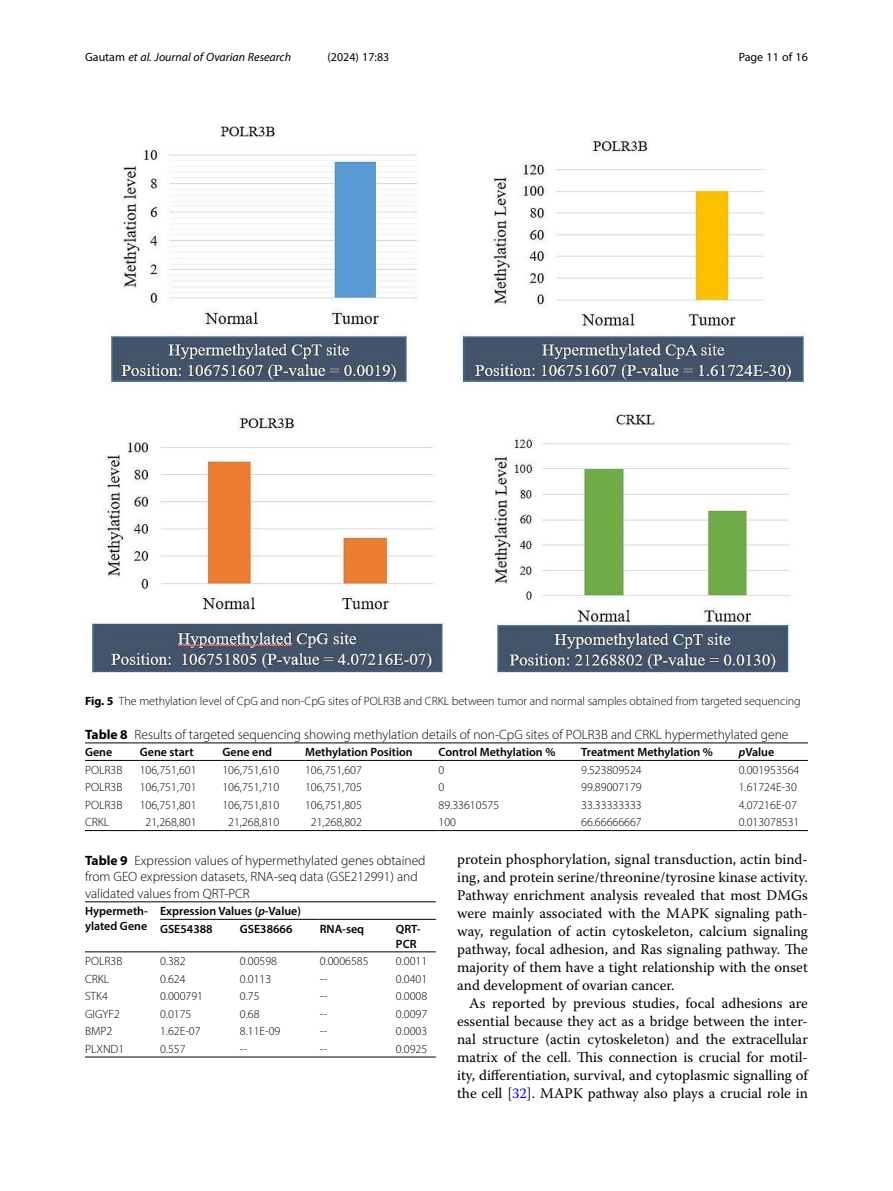
<style>
.page{position:relative;width:893px;height:1191px;background:#fff}
.page>*{position:absolute;margin:0;border:0;box-sizing:border-box;transform-origin:0 0}
.Body_Text_Indent{font:14.7px/18px "Warnock Pro";color:#000;text-align:justify}
.Table_Caption{font:300 13.5px/16.5px "Myriad Pro";color:#000}
.Table_Body{font:300 12px "Myriad Pro";color:#000}
.Table_Head{font:600 12px/15px "Myriad Pro";color:#000}
.Figure_Caption{font:300 12px "Myriad Pro";color:#000}
.t1{font:italic 12px "Myriad Pro";color:#000}
.t2{font:12px "Myriad Pro";color:#000}
.s1{font-style:normal}
.s2{font-weight:700}
.s3{font-style:italic}
.s4{color:#00f}
</style>
<div class="page">
<hr style="left:85px;top:760px;width:55px;height:1px;background:#000">
<hr style="left:140px;top:742px;width:82px;height:1px;background:#000">
<hr style="left:140px;top:760px;width:82px;height:1px;background:#000">
<hr style="left:222px;top:742px;width:83px;height:1px;background:#000">
<hr style="left:222px;top:760px;width:83px;height:1px;background:#000">
<hr style="left:305px;top:742px;width:134px;height:1px;background:#000">
<hr style="left:305px;top:760px;width:134px;height:1px;background:#000">
<hr style="left:439px;top:742px;width:142px;height:1px;background:#000">
<hr style="left:439px;top:760px;width:142px;height:1px;background:#000">
<hr style="left:581px;top:742px;width:158px;height:1px;background:#000">
<hr style="left:581px;top:760px;width:158px;height:1px;background:#000">
<hr style="left:739px;top:742px;width:69px;height:1px;background:#000">
<hr style="left:739px;top:760px;width:69px;height:1px;background:#000">
<hr style="left:85px;top:830px;width:55px;height:1px;background:#000">
<hr style="left:140px;top:830px;width:82px;height:1px;background:#000">
<hr style="left:222px;top:830px;width:83px;height:1px;background:#000">
<hr style="left:305px;top:830px;width:134px;height:1px;background:#000">
<hr style="left:439px;top:830px;width:142px;height:1px;background:#000">
<hr style="left:581px;top:830px;width:158px;height:1px;background:#000">
<hr style="left:739px;top:830px;width:69px;height:1px;background:#000">
<hr style="left:85px;top:742px;width:55px;height:1px;background:#000">
<hr style="left:85px;top:951px;width:75px;height:1px;background:#000">
<hr style="left:160px;top:951px;width:80px;height:1px;background:#000">
<hr style="left:240px;top:951px;width:80px;height:1px;background:#000">
<hr style="left:320px;top:951px;width:76px;height:1px;background:#000">
<hr style="left:396px;top:951px;width:40px;height:1px;background:#000">
<hr style="left:85px;top:1056px;width:75px;height:1px;background:#000">
<hr style="left:160px;top:1056px;width:80px;height:1px;background:#000">
<hr style="left:240px;top:1056px;width:80px;height:1px;background:#000">
<hr style="left:320px;top:1056px;width:76px;height:1px;background:#000">
<hr style="left:396px;top:1056px;width:40px;height:1px;background:#000">
<hr style="left:85px;top:901px;width:75px;height:1px;background:#000">
<hr style="left:160px;top:901px;width:80px;height:1px;background:#000">
<hr style="left:240px;top:901px;width:80px;height:1px;background:#000">
<hr style="left:320px;top:901px;width:76px;height:1px;background:#000">
<hr style="left:396px;top:901px;width:40px;height:1px;background:#000">
<hr style="left:160px;top:919px;width:80px;height:1px;background:#000">
<hr style="left:240px;top:919px;width:80px;height:1px;background:#000">
<hr style="left:320px;top:919px;width:76px;height:1px;background:#000">
<hr style="left:396px;top:919px;width:40px;height:1px;background:#000">
<img style="left:91px;top:126px;width:714px;height:550px">
<p class="t1" style="left:85px;top:50px;width:208px"><span class="s1">Gautam</span> et al. Journal of Ovarian Research</p>
<p class="t2" style="left:328px;top:50px;width:63px">(2024) 17:83</p>
<p class="t2" style="left:739px;top:50px;width:71px">Page 11 of 16</p>
<p class="Figure_Caption" style="left:85px;top:693px;width:717px"><span class="s2">Fig. 5</span> The methylation level of CpG and non-CpG sites of POLR3B and CRKL between tumor and normal samples obtained from targeted sequencing</p>
<p class="Table_Caption" style="left:85px;top:726px;width:705px"><span class="s2">Table 8</span> Results of targeted sequencing showing methylation details of non-CpG sites of POLR3B and CRKL hypermethylated gene</p>
<p class="Table_Head" style="left:85px;top:744px;width:29px">Gene</p>
<p class="Table_Head" style="left:140px;top:744px;width:55px">Gene start</p>
<p class="Table_Head" style="left:222px;top:744px;width:51px">Gene end</p>
<p class="Table_Head" style="left:305px;top:744px;width:109px">Methylation Position</p>
<p class="Table_Head" style="left:439px;top:744px;width:118px">Control Methylation %</p>
<p class="Table_Head" style="left:581px;top:744px;width:133px">Treatment Methylation %</p>
<p class="Table_Head" style="left:739px;top:744px;width:37px"><span class="s3">p</span>Value</p>
<p class="Table_Body" style="left:85px;top:762px;width:39px">POLR3B</p>
<p class="Table_Body" style="left:140px;top:762px;width:58px">106,751,601</p>
<p class="Table_Body" style="left:222px;top:762px;width:58px">106,751,610</p>
<p class="Table_Body" style="left:305px;top:762px;width:58px">106,751,607</p>
<p class="Table_Body" style="left:439px;top:762px;width:7px">0</p>
<p class="Table_Body" style="left:581px;top:762px;width:62px">9.523809524</p>
<p class="Table_Body" style="left:739px;top:762px;width:62px">0.001953564</p>
<p class="Table_Body" style="left:85px;top:780px;width:39px">POLR3B</p>
<p class="Table_Body" style="left:140px;top:780px;width:58px">106,751,701</p>
<p class="Table_Body" style="left:222px;top:780px;width:58px">106,751,710</p>
<p class="Table_Body" style="left:305px;top:780px;width:58px">106,751,705</p>
<p class="Table_Body" style="left:439px;top:780px;width:7px">0</p>
<p class="Table_Body" style="left:581px;top:780px;width:62px">99.89007179</p>
<p class="Table_Body" style="left:739px;top:780px;width:60px">1.61724E-30</p>
<p class="Table_Body" style="left:85px;top:797px;width:39px">POLR3B</p>
<p class="Table_Body" style="left:140px;top:797px;width:58px">106,751,801</p>
<p class="Table_Body" style="left:222px;top:797px;width:58px">106,751,810</p>
<p class="Table_Body" style="left:305px;top:797px;width:58px">106,751,805</p>
<p class="Table_Body" style="left:439px;top:797px;width:62px">89.33610575</p>
<p class="Table_Body" style="left:581px;top:797px;width:62px">33.33333333</p>
<p class="Table_Body" style="left:739px;top:797px;width:60px">4.07216E-07</p>
<p class="Table_Body" style="left:85px;top:815px;width:26px">CRKL</p>
<p class="Table_Body" style="left:146px;top:815px;width:53px">21,268,801</p>
<p class="Table_Body" style="left:228px;top:815px;width:53px">21,268,810</p>
<p class="Table_Body" style="left:311px;top:815px;width:53px">21,268,802</p>
<p class="Table_Body" style="left:439px;top:815px;width:19px">100</p>
<p class="Table_Body" style="left:581px;top:815px;width:62px">66.66666667</p>
<p class="Table_Body" style="left:739px;top:815px;width:62px">0.013078531</p>
<p class="Table_Caption" style="left:85px;top:851px;width:342px"><span class="s2">Table 9</span> Expression values of hypermethylated genes obtained from GEO expression datasets, RNA-seq data (GSE212991) and validated values from QRT-PCR</p>
<p class="Table_Head" style="left:85px;top:903px;width:64px">Hypermeth&shy;ylated Gene</p>
<p class="Table_Head" style="left:160px;top:903px;width:142px">Expression Values (<span class="s3">p</span>-Value)</p>
<p class="Body_Text_Indent" style="left:457px;top:850px;width:352px">protein phosphorylation, signal transduction, actin bind&shy;ing, and protein serine/threonine/tyrosine kinase activity.<br>Pathway enrichment analysis revealed that most DMGs were mainly associated with the MAPK signaling path&shy;way, regulation of actin cytoskeleton, calcium signaling pathway, focal adhesion, and Ras signaling pathway. The majority of them have a tight relationship with the onset and development of ovarian cancer.</p>
<p class="Body_Text_Indent" style="left:457px;top:994px;width:352px;text-indent:12px">As reported by previous studies, focal adhesions are essential because they act as a bridge between the inter&shy;nal structure (actin cytoskeleton) and the extracellular matrix of the cell. This connection is crucial for motil&shy;ity, differentiation, survival, and cytoplasmic signalling of the cell [<span class="s4">32</span>]. MAPK pathway also plays a crucial role in</p>
<p class="Table_Head" style="left:160px;top:920px;width:54px">GSE54388</p>
<p class="Table_Head" style="left:240px;top:920px;width:54px">GSE38666</p>
<p class="Table_Head" style="left:320px;top:920px;width:46px">RNA-seq</p>
<p class="Table_Head" style="left:396px;top:920px;width:26px">QRT-<br>PCR</p>
<p class="Table_Body" style="left:85px;top:954px;width:39px">POLR3B</p>
<p class="Table_Body" style="left:160px;top:954px;width:27px">0.382</p>
<p class="Table_Body" style="left:240px;top:954px;width:39px">0.00598</p>
<p class="Table_Body" style="left:320px;top:954px;width:50px">0.0006585</p>
<p class="Table_Body" style="left:396px;top:954px;width:33px">0.0011</p>
<p class="Table_Body" style="left:85px;top:971px;width:26px">CRKL</p>
<p class="Table_Body" style="left:160px;top:971px;width:27px">0.624</p>
<p class="Table_Body" style="left:240px;top:971px;width:33px">0.0113</p>
<p class="Table_Body" style="left:320px;top:971px;width:9px">--</p>
<p class="Table_Body" style="left:396px;top:971px;width:33px">0.0401</p>
<p class="Table_Body" style="left:85px;top:989px;width:24px">STK4</p>
<p class="Table_Body" style="left:160px;top:989px;width:45px">0.000791</p>
<p class="Table_Body" style="left:240px;top:989px;width:21px">0.75</p>
<p class="Table_Body" style="left:320px;top:989px;width:9px">--</p>
<p class="Table_Body" style="left:396px;top:989px;width:33px">0.0008</p>
<p class="Table_Body" style="left:85px;top:1006px;width:36px">GIGYF2</p>
<p class="Table_Body" style="left:160px;top:1006px;width:33px">0.0175</p>
<p class="Table_Body" style="left:240px;top:1006px;width:21px">0.68</p>
<p class="Table_Body" style="left:320px;top:1006px;width:9px">--</p>
<p class="Table_Body" style="left:396px;top:1006px;width:33px">0.0097</p>
<p class="Table_Body" style="left:85px;top:1024px;width:29px">BMP2</p>
<p class="Table_Body" style="left:160px;top:1024px;width:42px">1.62E-07</p>
<p class="Table_Body" style="left:240px;top:1024px;width:42px">8.11E-09</p>
<p class="Table_Body" style="left:320px;top:1024px;width:9px">--</p>
<p class="Table_Body" style="left:396px;top:1024px;width:33px">0.0003</p>
<p class="Table_Body" style="left:85px;top:1041px;width:41px">PLXND1</p>
<p class="Table_Body" style="left:160px;top:1041px;width:27px">0.557</p>
<p class="Table_Body" style="left:240px;top:1041px;width:9px">--</p>
<p class="Table_Body" style="left:320px;top:1041px;width:9px">--</p>
<p class="Table_Body" style="left:396px;top:1041px;width:33px">0.0925</p>
</div>
